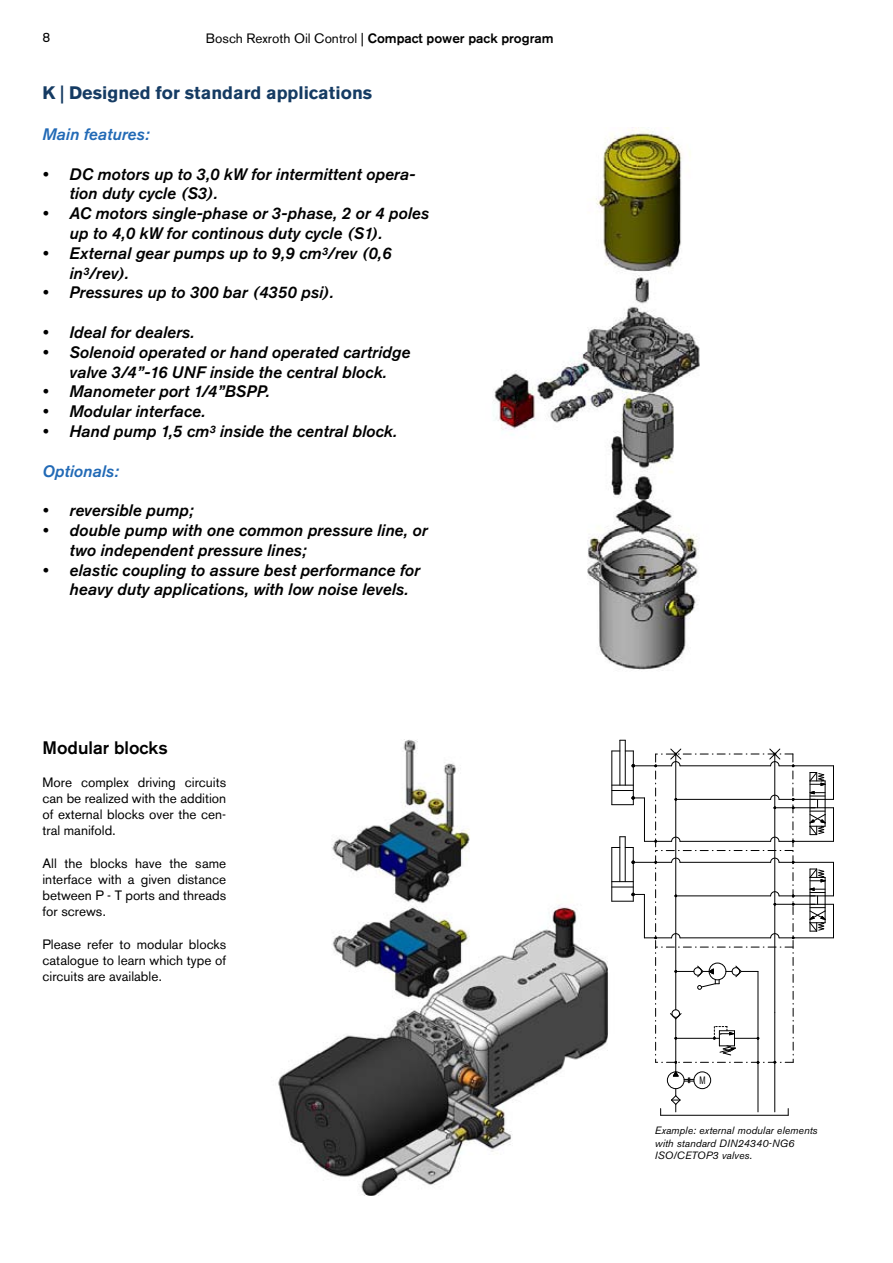
<style>
.page{position:relative;width:893px;height:1263px;background:#fff}
.page>*{position:absolute;margin:0;border:0;box-sizing:border-box;transform-origin:0 0}
.t1{font:700 18px "Akzidenz Grotesk BQ";color:#153b63}
.t2{font:500 18px "Akzidenz Grotesk BQ";color:#000}
.t3{font:italic 500 16.5px/19.8px "Akzidenz Grotesk BQ";color:#000}
.t4{font:italic 500 16.5px "Akzidenz Grotesk BQ";color:#226ab6}
.t5{font:13.5px/16.2px "Akzidenz Grotesk BQ";color:#000;text-align:justify}
.t6{font:italic 10.5px/12.6px "Akzidenz Grotesk BQ";color:#000}
.t7{font:10.5px "Arial";color:#000;scale:.7 1}
.s1{font-weight:500}
</style>
<div class="page">
<img style="left:278px;top:740px;width:347px;height:455px">
<svg style="left:672px;top:1071px;width:22px;height:12px"></svg>
<hr style="left:758px;top:971px;width:1px;height:141px;background:#000">
<hr style="left:779px;top:862px;width:54px;height:1px;background:#000">
<hr style="left:779px;top:937px;width:54px;height:1px;background:#000">
<hr style="left:775px;top:904px;width:40px;height:1px;background:#000">
<hr style="left:675px;top:1019px;width:1px;height:53px;background:#000">
<svg style="left:671px;top:1089px;width:10px;height:23px"></svg>
<hr style="left:661px;top:1115px;width:127px;height:1px;background:#000">
<hr style="left:774px;top:1012px;width:1px;height:100px;background:#000">
<hr style="left:779px;top:895px;width:36px;height:1px;background:#000">
<hr style="left:833px;top:862px;width:1px;height:34px;background:#000">
<hr style="left:833px;top:904px;width:1px;height:34px;background:#000">
<svg style="left:809px;top:868px;width:24px;height:64px"></svg>
<hr style="left:779px;top:799px;width:36px;height:1px;background:#000">
<hr style="left:833px;top:766px;width:1px;height:33px;background:#000">
<hr style="left:833px;top:808px;width:1px;height:33px;background:#000">
<hr style="left:779px;top:765px;width:54px;height:1px;background:#000">
<hr style="left:779px;top:841px;width:54px;height:1px;background:#000">
<hr style="left:775px;top:807px;width:40px;height:1px;background:#000">
<svg style="left:809px;top:772px;width:24px;height:63px"></svg>
<div style="left:667px;top:1071px;width:17px;height:18px;border:1px solid #000;border-radius:50%"></div>
<div style="left:694px;top:1071px;width:17px;height:18px;border:1px solid #000;border-radius:50%"></div>
<hr style="left:620px;top:740px;width:1px;height:45px;background:#000">
<hr style="left:625px;top:740px;width:1px;height:45px;background:#000">
<hr style="left:611px;top:751px;width:1px;height:54px;background:#000">
<hr style="left:611px;top:847px;width:1px;height:54px;background:#000">
<svg style="left:612px;top:748px;width:183px;height:316px"></svg>
<hr style="left:644px;top:894px;width:1px;height:44px;background:#000">
<img style="left:493px;top:128px;width:207px;height:543px">
<p class="t5" style="left:206px;top:30px;width:349px">Bosch Rexroth Oil Control | <span class="s1">Compact power pack program</span></p>
<p class="t1" style="left:43px;top:82px;width:331px">K | Designed for standard applications</p>
<p class="t4" style="left:43px;top:125px;width:109px">Main features:</p>
<p class="t3" style="left:70px;top:164px;width:361px">DC motors up to 3,0 kW for intermittent opera&shy;tion duty cycle (S3).<br>AC motors single-phase or 3-phase, 2 or 4 poles up to 4,0 kW for continous duty cycle (S1).<br>External gear pumps up to 9,9 cm³/rev (0,6 in³/rev).<br>Pressures up to 300 bar (4350 psi).</p>
<p class="t3" style="left:70px;top:322px;width:342px">Ideal for dealers.<br>Solenoid operated or hand operated cartridge valve 3/4”-16 UNF inside the central block.<br>Manometer port 1/4”BSPP.<br>Modular interface.<br>Hand pump 1,5 cm³ inside the central block.</p>
<p class="t4" style="left:43px;top:461px;width:78px">Optionals:</p>
<p class="t3" style="left:70px;top:501px;width:360px">reversible pump;<br>double pump with one common pressure line, or two independent pressure lines;<br>elastic coupling to assure best performance for heavy duty applications, with low noise levels.</p>
<p class="t3" style="left:43px;top:164px;width:7px">•</p>
<p class="t3" style="left:43px;top:204px;width:7px">•</p>
<p class="t3" style="left:43px;top:243px;width:7px">•</p>
<p class="t3" style="left:43px;top:283px;width:7px">•</p>
<p class="t3" style="left:43px;top:322px;width:7px">• •</p>
<p class="t3" style="left:43px;top:382px;width:7px;text-align:justify">• • •</p>
<p class="t3" style="left:43px;top:501px;width:7px">• •</p>
<p class="t3" style="left:43px;top:560px;width:7px">•</p>
<p class="t2" style="left:43px;top:737px;width:127px">Modular blocks</p>
<p class="t5" style="left:43px;top:774px;width:185px">More complex driving circuits can be realized with the addition of external blocks over the cen&shy;tral manifold.</p>
<p class="t5" style="left:43px;top:855px;width:185px">All the blocks have the same interface with a given distance between P - T ports and threads for screws.</p>
<p class="t5" style="left:43px;top:936px;width:185px">Please refer to modular blocks catalogue to learn which type of circuits are available.</p>
<p class="t7" style="left:699px;top:1073px;width:10px">M</p>
<p class="t6" style="left:655px;top:1124px;width:164px">Example: external modular elements with standard DIN24340-NG6<br>ISO/CETOP3 valves.</p>
</div>
